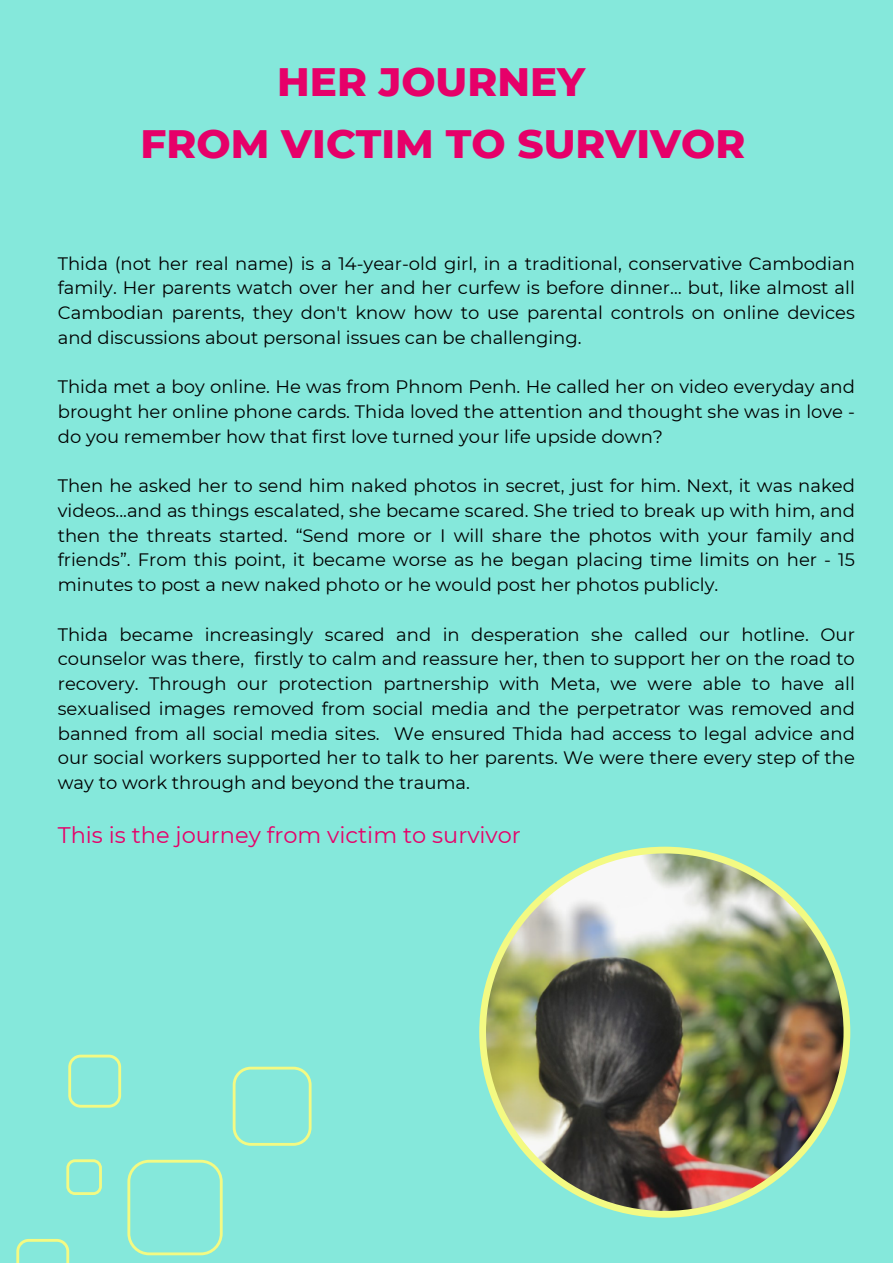
<style>
.page{position:relative;width:893px;height:1264px;background:#fff}
.page>*{position:absolute;margin:0;border:0;box-sizing:border-box;transform-origin:0 0}
.t1{font:800 40.5px "Montserrat";color:#e60069}
.t2{font:22.5px "Montserrat";color:#e60069}
.t3{font:18px/24.8px "Montserrat";color:#000;text-align:justify}
</style>
<div class="page">
<div style="left:0;top:0;width:892px;height:1262px;background:#85e8db"></div>
<svg style="left:68px;top:1054px;width:53px;height:53px"></svg>
<svg style="left:127px;top:1159px;width:96px;height:96px"></svg>
<svg style="left:233px;top:1066px;width:78px;height:79px"></svg>
<svg style="left:66px;top:1159px;width:36px;height:35px"></svg>
<svg style="left:16px;top:1239px;width:53px;height:23px"></svg>
<img style="left:479px;top:846px;width:371px;height:371px">
<p class="t1" style="left:277px;top:57px;width:309px">HER JOURNEY</p>
<p class="t1" style="left:141px;top:119px;width:606px">FROM VICTIM TO SURVIVOR</p>
<p class="t3" style="left:58px;top:251px;width:798px">Thida (not her real name) is a 14-year-old girl, in a traditional, conservative Cambodian family. Her parents watch over her and her curfew is before dinner… but, like almost all Cambodian parents, they don't know how to use parental controls on online devices and discussions about personal issues can be challenging.</p>
<p class="t3" style="left:58px;top:374px;width:798px">Thida met a boy online. He was from Phnom Penh. He called her on video everyday and brought her online phone cards. Thida loved the attention and thought she was in love - do you remember how that first love turned your life upside down?</p>
<p class="t3" style="left:58px;top:473px;width:798px">Then he asked her to send him naked photos in secret, just for him. Next, it was naked videos...and as things escalated, she became scared. She tried to break up with him, and then the threats started. “Send more or I will share the photos with your family and friends”. From this point, it became worse as he began placing time limits on her - 15 minutes to post a new naked photo or he would post her photos publicly.</p>
<p class="t3" style="left:58px;top:622px;width:798px">Thida became increasingly scared and in desperation she called our hotline. Our counselor was there, firstly to calm and reassure her, then to support her on the road to recovery. Through our protection partnership with Meta, we were able to have all sexualised images removed from social media and the perpetrator was removed and banned from all social media sites. We ensured Thida had access to legal advice and our social workers supported her to talk to her parents. We were there every step of the way to work through and beyond the trauma.</p>
<p class="t2" style="left:58px;top:821px;width:464px">This is the journey from victim to survivor</p>
</div>
